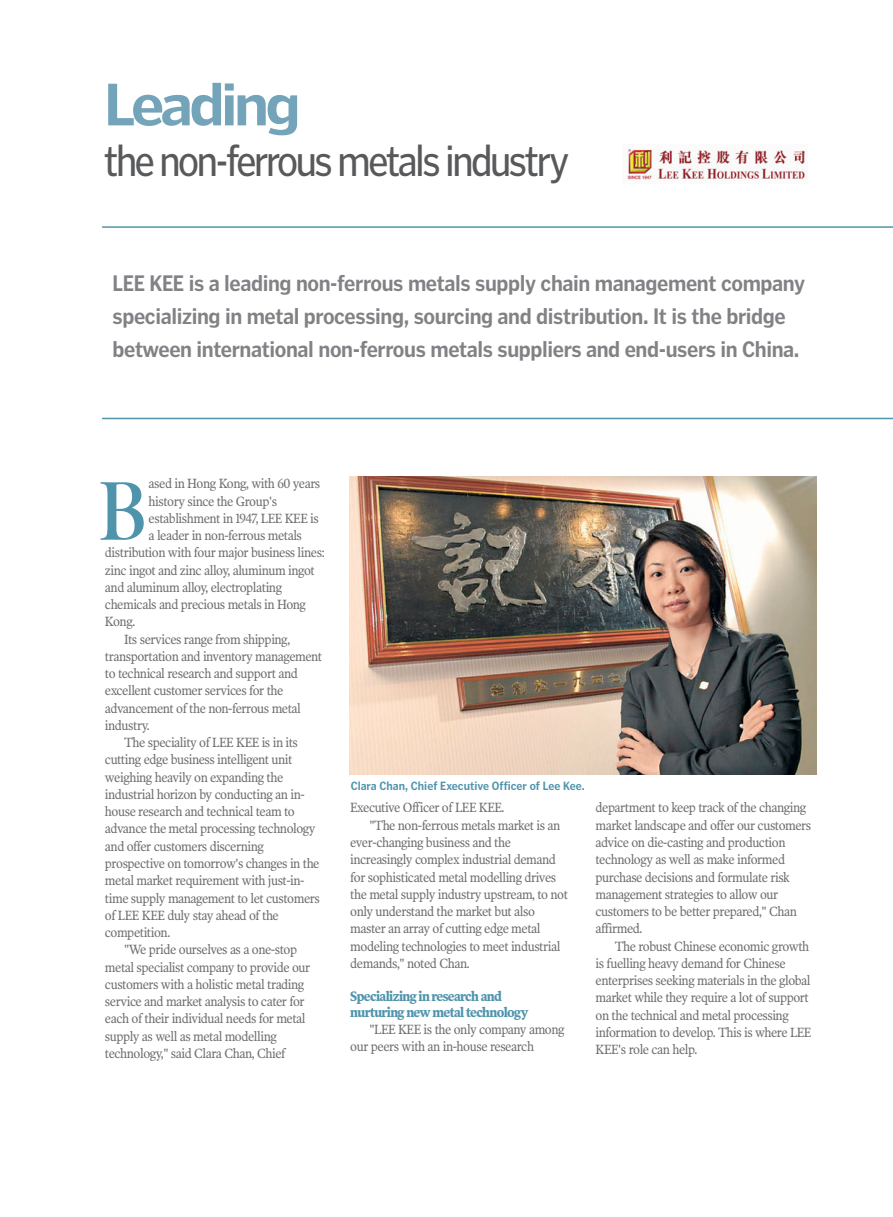
<style>
.page{position:relative;width:893px;height:1217px;background:#fff}
.page>*{position:absolute;margin:0;border:0;box-sizing:border-box;transform-origin:0 0}
.t1{font:600 84px "Poynter OS Display";color:#5094ac;scale:.9 1}
.t2{font:700 60px "Poynter Gothic Text";letter-spacing:-.065em;color:#74a4b9}
.t3{font:45px "Poynter Gothic Text";letter-spacing:-.065em;color:#58595b;scale:.85 1}
.t4{font:700 22.5px/33px "Poynter Gothic Text";letter-spacing:-.02em;color:#808285;scale:.9 1}
.t5{font:13.5px/17.2px "Poynter OS Text Two L";letter-spacing:-.035em;color:#6c6e70;scale:.9 1}
.t6{font:700 13.5px/15.8px "Poynter OS Text Two L";letter-spacing:-.05em;color:#5094ac;scale:.9 1}
.t7{font:700 12px "Poynter Gothic Text";color:#5094ac;scale:.9 1}
</style>
<div class="page">
<hr style="left:102px;top:226px;width:790px;height:2px;background:#5094ac">
<hr style="left:102px;top:418px;width:790px;height:1px;background:#5094ac">
<img style="left:349px;top:476px;width:467px;height:299px">
<img style="left:627px;top:147px;width:180px;height:33px">
<h2 class="t2" style="left:104px;top:83px;width:198px">Leading</h2>
<h3 class="t3" style="left:104px;top:144px;width:549px">the non-ferrous metals industry</h3>
<h3 class="t4" style="left:113px;top:268px;width:771px">LEE KEE is a leading non-ferrous metals supply chain management company specializing in metal processing, sourcing and distribution. It is the bridge between international non-ferrous metals suppliers and end-users in China.</h3>
<p class="t5" style="left:149px;top:476px;width:192px">ased in Hong Kong, with 60 years</p>
<p class="t5" style="left:149px;top:494px;width:144px">history since the Group's</p>
<p class="t5" style="left:149px;top:511px;width:191px">establishment in 1947, LEE KEE is</p>
<p class="t5" style="left:149px;top:528px;width:172px">a leader in non-ferrous metals</p>
<p class="t5" style="left:105px;top:545px;width:245px">distribution with four major business lines:</p>
<p class="t5" style="left:105px;top:563px;width:235px">zinc ingot and zinc alloy, aluminum ingot</p>
<p class="t5" style="left:105px;top:580px;width:198px">and aluminum alloy, electroplating</p>
<p class="t5" style="left:105px;top:597px;width:225px">chemicals and precious metals in Hong</p>
<p class="t5" style="left:105px;top:614px;width:35px">Kong.</p>
<p class="t5" style="left:124px;top:632px;width:186px">Its services range from shipping,</p>
<p class="t5" style="left:105px;top:649px;width:243px">transportation and inventory management</p>
<p class="t5" style="left:105px;top:666px;width:216px">to technical research and support and</p>
<p class="t5" style="left:105px;top:683px;width:200px">excellent customer services for the</p>
<p class="t5" style="left:105px;top:701px;width:219px">advancement of the non-ferrous metal</p>
<p class="t5" style="left:105px;top:718px;width:51px">industry.</p>
<p class="t5" style="left:124px;top:735px;width:195px">The speciality of LEE KEE is in its</p>
<p class="t5" style="left:105px;top:752px;width:210px">cutting edge business intelligent unit</p>
<p class="t5" style="left:105px;top:770px;width:200px">weighing heavily on expanding the</p>
<p class="t5" style="left:105px;top:787px;width:223px">industrial horizon by conducting an in-</p>
<p class="t5" style="left:105px;top:804px;width:212px">house research and technical team to</p>
<p class="t5" style="left:105px;top:821px;width:235px">advance the metal processing technology</p>
<p class="t5" style="left:105px;top:839px;width:178px">and offer customers discerning</p>
<p class="t5" style="left:105px;top:856px;width:240px">prospective on tomorrow's changes in the</p>
<p class="t5" style="left:105px;top:873px;width:223px">metal market requirement with just-in-</p>
<p class="t5" style="left:105px;top:890px;width:240px">time supply management to let customers</p>
<p class="t5" style="left:105px;top:908px;width:195px">of LEE KEE duly stay ahead of the</p>
<p class="t5" style="left:105px;top:925px;width:74px">competition.</p>
<p class="t5" style="left:124px;top:942px;width:194px">"We pride ourselves as a one-stop</p>
<p class="t5" style="left:105px;top:959px;width:230px">metal specialist company to provide our</p>
<p class="t5" style="left:105px;top:977px;width:223px">customers with a holistic metal trading</p>
<p class="t5" style="left:105px;top:994px;width:223px">service and market analysis to cater for</p>
<p class="t5" style="left:105px;top:1011px;width:224px">each of their individual needs for metal</p>
<p class="t5" style="left:105px;top:1028px;width:192px">supply as well as metal modelling</p>
<p class="t5" style="left:105px;top:1046px;width:202px">technology," said Clara Chan, Chief</p>
<h1 class="t1" style="left:99px;top:480px;width:53px">B</h1>
<p class="t7" style="left:351px;top:781px;width:262px">Clara Chan, Chief Executive Officer of Lee Kee.</p>
<p class="t5" style="left:350px;top:800px;width:173px">Executive Officer of LEE KEE.</p>
<p class="t5" style="left:369px;top:818px;width:214px">"The non-ferrous metals market is an</p>
<p class="t5" style="left:350px;top:835px;width:180px">ever-changing business and the</p>
<p class="t5" style="left:350px;top:852px;width:230px">increasingly complex industrial demand</p>
<p class="t5" style="left:350px;top:869px;width:230px">for sophisticated metal modelling drives</p>
<p class="t5" style="left:350px;top:887px;width:243px">the metal supply industry upstream, to not</p>
<p class="t5" style="left:350px;top:904px;width:207px">only understand the market but also</p>
<p class="t5" style="left:350px;top:921px;width:213px">master an array of cutting edge metal</p>
<p class="t5" style="left:350px;top:938px;width:235px">modeling technologies to meet industrial</p>
<p class="t5" style="left:350px;top:956px;width:134px">demands," noted Chan.</p>
<p class="t6" style="left:350px;top:989px;width:199px">Specializing in research and nurturing new metal technology</p>
<p class="t5" style="left:350px;top:1022px;width:240px;text-indent:19px">"LEE KEE is the only company among our peers with an in-house research</p>
<p class="t5" style="left:595px;top:800px;width:241px">department to keep track of the changing market landscape and offer our customers advice on die-casting and production technology as well as make informed purchase decisions and formulate risk management strategies to allow our customers to be better prepared," Chan affirmed.</p>
<p class="t5" style="left:595px;top:938px;width:241px;text-indent:19px">The robust Chinese economic growth is fuelling heavy demand for Chinese enterprises seeking materials in the global market while they require a lot of support on the technical and metal processing information to develop. This is where LEE KEE's role can help.</p>
</div>
